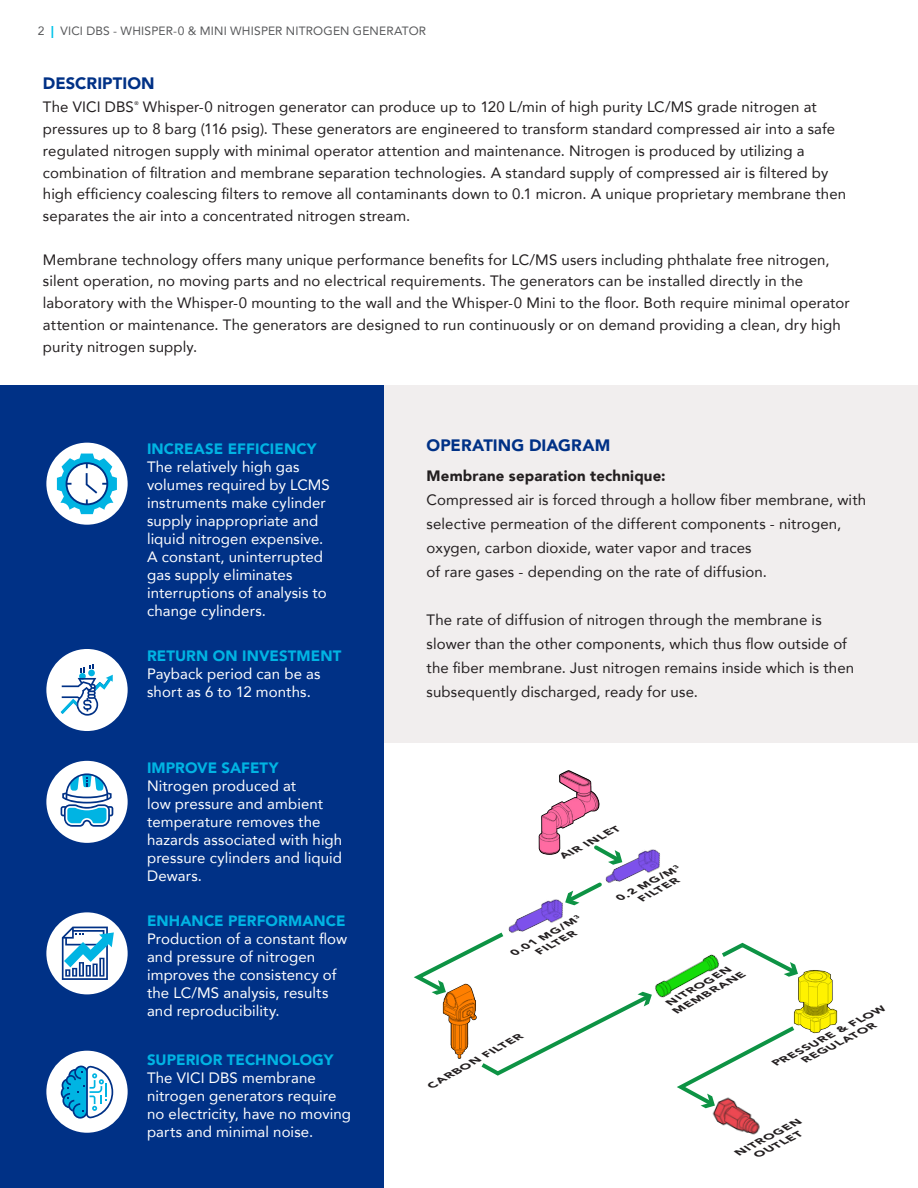
<style>
.page{position:relative;width:918px;height:1188px;background:#fff}
.page>*{position:absolute;margin:0;border:0;box-sizing:border-box;transform-origin:0 0}
.t1{font:900 16.5px "Avenir";letter-spacing:.005em;color:#003186}
.t2{font:15px/21.8px "Avenir";letter-spacing:.005em;color:#231f20}
.t3{font:15px/18px "Avenir";letter-spacing:.01em;color:#fff}
.t4{font:900 15px "Avenir";letter-spacing:.005em;color:#00b4e3}
.t5{font:900 15px "Avenir";letter-spacing:.01em;color:#231f20}
.t6{font:12px "Avenir";letter-spacing:.015em;color:#57585a}
.t7{font:italic 900 9.3px/10.8px "Avenir";color:#231f20;scale:1.33 1}
.t8{font:5.25px "Avenir";color:#231f20}
.s1{font-weight:900;color:#00c3e9}
</style>
<div class="page">
<div style="left:367px;top:385px;width:551px;height:357px;background:#f1eeee"></div>
<div style="left:0;top:385px;width:383px;height:803px;background:#003186"></div>
<div style="left:46px;top:443px;width:82px;height:82px;background:#fff;border-radius:50%"></div>
<svg style="left:57px;top:454px;width:60px;height:60px"></svg>
<div style="left:46px;top:649px;width:82px;height:82px;background:#fff;border-radius:50%"></div>
<svg style="left:61px;top:665px;width:52px;height:51px"></svg>
<div style="left:46px;top:912px;width:82px;height:82px;background:#fff;border-radius:50%"></div>
<svg style="left:62px;top:927px;width:52px;height:53px"></svg>
<div style="left:46px;top:761px;width:82px;height:82px;background:#fff;border-radius:50%"></div>
<svg style="left:61px;top:773px;width:52px;height:54px"></svg>
<div style="left:46px;top:1051px;width:82px;height:82px;background:#fff;border-radius:50%"></div>
<svg style="left:61px;top:1066px;width:52px;height:53px"></svg>
<svg style="left:568px;top:882px;width:31px;height:24px"></svg>
<img style="left:538px;top:770px;width:62px;height:85px">
<img style="left:655px;top:954px;width:62px;height:44px">
<img style="left:712px;top:1109px;width:48px;height:26px">
<img style="left:599px;top:849px;width:61px;height:39px">
<svg style="left:591px;top:842px;width:33px;height:23px"></svg>
<img style="left:508px;top:894px;width:62px;height:35px">
<img style="left:793px;top:970px;width:45px;height:63px">
<svg style="left:414px;top:929px;width:238px;height:147px"></svg>
<svg style="left:717px;top:942px;width:82px;height:35px"></svg>
<svg style="left:677px;top:1023px;width:122px;height:86px"></svg>
<p class="t6" style="left:38px;top:21px;width:390px">2 <span class="s1">|</span> VICI DBS - WHISPER-0 &amp; MINI WHISPER NITROGEN GENERATOR</p>
<p class="t1" style="left:43px;top:69px;width:113px">DESCRIPTION</p>
<p class="t2" style="left:43px;top:96px;width:92px">The VICI DBS</p>
<p class="t8" style="left:135px;top:99px;width:6px">®</p>
<p class="t2" style="left:43px;top:96px;width:805px;text-indent:100px">Whisper-0 nitrogen generator can produce up to 120 L/min of high purity LC/MS grade nitrogen at pressures up to 8 barg (116 psig). These generators are engineered to transform standard compressed air into a safe regulated nitrogen supply with minimal operator attention and maintenance. Nitrogen is produced by utilizing a combination of filtration and membrane separation technologies. A standard supply of compressed air is filtered by high efficiency coalescing filters to remove all contaminants down to 0.1 micron. A unique proprietary membrane then separates the air into a concentrated nitrogen stream.</p>
<p class="t2" style="left:43px;top:248px;width:808px">Membrane technology offers many unique performance benefits for LC/MS users including phthalate free nitrogen, silent operation, no moving parts and no electrical requirements. The generators can be installed directly in the laboratory with the Whisper-0 mounting to the wall and the Whisper-0 Mini to the floor. Both require minimal operator attention or maintenance. The generators are designed to run continuously or on demand providing a clean, dry high purity nitrogen supply.</p>
<p class="t4" style="left:147px;top:436px;width:171px">INCREASE EFFICIENCY</p>
<p class="t3" style="left:147px;top:458px;width:184px">The relatively high gas volumes required by LCMS instruments make cylinder supply inappropriate and liquid nitrogen expensive.<br>A constant, uninterrupted gas supply eliminates interruptions of analysis to change cylinders.</p>
<p class="t4" style="left:147px;top:643px;width:196px">RETURN ON INVESTMENT</p>
<p class="t3" style="left:147px;top:665px;width:175px">Payback period can be as short as 6 to 12 months.</p>
<p class="t4" style="left:147px;top:755px;width:133px">IMPROVE SAFETY</p>
<p class="t3" style="left:147px;top:777px;width:197px">Nitrogen produced at<br>low pressure and ambient temperature removes the hazards associated with high pressure cylinders and liquid<br>Dewars.</p>
<p class="t4" style="left:147px;top:908px;width:200px">ENHANCE PERFORMANCE</p>
<p class="t3" style="left:147px;top:930px;width:202px">Production of a constant flow and pressure of nitrogen improves the consistency of the LC/MS analysis, results and reproducibility.</p>
<p class="t4" style="left:147px;top:1046px;width:188px">SUPERIOR TECHNOLOGY</p>
<p class="t3" style="left:147px;top:1068px;width:205px">The VICI DBS membrane nitrogen generators require no electricity, have no moving parts and minimal noise.</p>
<p class="t1" style="left:427px;top:431px;width:185px">OPERATING DIAGRAM</p>
<p class="t5" style="left:427px;top:462px;width:241px">Membrane separation technique:</p>
<p class="t2" style="left:427px;top:487px;width:441px;line-height:24px">Compressed air is forced through a hollow fiber membrane, with selective permeation of the different components - nitrogen, oxygen, carbon dioxide, water vapor and traces<br>of rare gases - depending on the rate of diffusion.</p>
<p class="t2" style="left:427px;top:607px;width:429px;line-height:24px">The rate of diffusion of nitrogen through the membrane is slower than the other components, which thus flow outside of the fiber membrane. Just nitrogen remains inside which is then subsequently discharged, ready for use.</p>
<p class="t7" style="left:560px;top:851px;width:51px;rotate:-27deg">AIR INLET</p>
<p class="t7" style="left:531px;top:937px;width:41px;text-indent:-23px;rotate:-28deg">0.01 MG/M<sup>3<br></sup>FILTER</p>
<p class="t7" style="left:428px;top:1081px;width:81px;rotate:-29deg">CARBON FILTER</p>
<p class="t7" style="left:633px;top:885px;width:39px;text-indent:-19px;rotate:-28deg">0.2 MG/M<sup>3<br></sup>FILTER</p>
<p class="t7" style="left:666px;top:998px;width:63px;rotate:-29deg">NITROGEN<br>MEMBRANE</p>
<p class="t7" style="left:797px;top:1046px;width:75px;text-indent:-28px;rotate:-27deg">PRESSURE &amp; FLOW<br>REGULATOR</p>
<p class="t7" style="left:749px;top:1140px;width:44px;text-indent:-16px;rotate:-27deg">NITROGEN<br>OUTLET</p>
</div>
